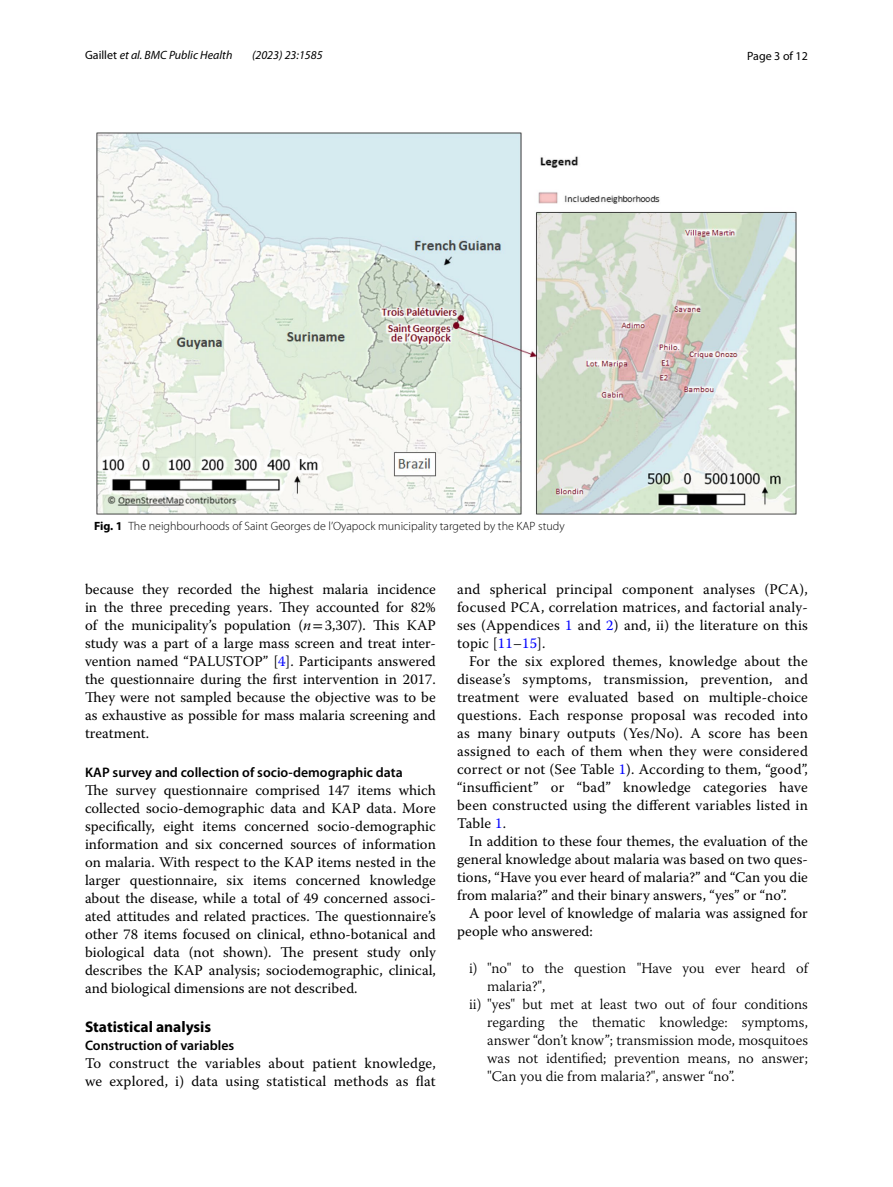
<style>
.page{position:relative;width:893px;height:1187px;background:#fff}
.page>*{position:absolute;margin:0;border:0;box-sizing:border-box;transform-origin:0 0}
.t1{font:700 15.45px "Myriad Pro";color:#000}
.t2{font:14.7px/18px "Warnock Pro";letter-spacing:.01em;color:#000;text-align:justify}
.t3{font:300 14.7px "Warnock Pro";color:#000}
.t4{font:600 13.8px "Myriad Pro";color:#000}
.t5{font:300 12px "Myriad Pro";color:#000}
.t6{font:italic 12px "Myriad Pro";color:#000}
.t7{font:12px "Myriad Pro";color:#000}
.s1{font-style:normal}
.s2{font-weight:700}
.s3{font-style:italic}
.s4{font-family:"STIX"}
.s5{color:#00f}
</style>
<div class="page">
<img style="left:96px;top:133px;width:701px;height:381px">
<p class="t6" style="left:85px;top:48px;width:149px"><span class="s1">Gaillet</span> et al. BMC Public Health</p>
<p class="t6" style="left:252px;top:48px;width:72px">(2023) 23:1585</p>
<p class="t7" style="left:747px;top:48px;width:62px">Page 3 of 12</p>
<p class="t5" style="left:94px;top:519px;width:472px"><span class="s2">Fig. 1</span> The neighbourhoods of Saint Georges de l’Oyapock municipality targeted by the KAP study</p>
<p class="t2" style="left:85px;top:579px;width:352px">because they recorded the highest malaria incidence in the three preceding years. They accounted for 82% of the municipality’s population (<span class="s3">n</span><span class="s4">=</span>3,307). This KAP study was a part of a large mass screen and treat inter&shy;vention named “PALUSTOP” [<span class="s5">4</span>]. Participants answered the questionnaire during the first intervention in 2017.<br>They were not sampled because the objective was to be as exhaustive as possible for mass malaria screening and treatment.</p>
<p class="t4" style="left:85px;top:763px;width:319px">KAP survey and collection of socio‑demographic data</p>
<p class="t2" style="left:85px;top:780px;width:352px">The survey questionnaire comprised 147 items which collected socio-demographic data and KAP data. More specifically, eight items concerned socio-demographic information and six concerned sources of information on malaria. With respect to the KAP items nested in the larger questionnaire, six items concerned knowledge about the disease, while a total of 49 concerned associ&shy;ated attitudes and related practices. The questionnaire’s other 78 items focused on clinical, ethno-botanical and biological data (not shown). The present study only describes the KAP analysis; sociodemographic, clinical, and biological dimensions are not described.</p>
<p class="t1" style="left:85px;top:1016px;width:128px">Statistical analysis</p>
<p class="t4" style="left:85px;top:1036px;width:151px">Construction of variables</p>
<p class="t2" style="left:85px;top:1053px;width:352px">To construct the variables about patient knowledge, we explored, i) data using statistical methods as flat</p>
<p class="t2" style="left:457px;top:579px;width:352px">and spherical principal component analyses (PCA), focused PCA, correlation matrices, and factorial analy&shy;ses (Appendices <span class="s5">1</span> and <span class="s5">2</span>) and, ii) the literature on this topic [<span class="s5">11</span>–<span class="s5">15</span>].</p>
<p class="t2" style="left:457px;top:651px;width:352px;text-indent:12px">For the six explored themes, knowledge about the disease’s symptoms, transmission, prevention, and treatment were evaluated based on multiple-choice questions. Each response proposal was recoded into as many binary outputs (Yes/No). A score has been assigned to each of them when they were considered correct or not (See Table <span class="s5">1</span>). According to them, “good”, “insufficient” or “bad” knowledge categories have been constructed using the different variables listed in Table <span class="s5">1</span>.</p>
<p class="t2" style="left:457px;top:831px;width:352px;text-indent:12px">In addition to these four themes, the evaluation of the general knowledge about malaria was based on two ques&shy;tions, “Have you ever heard of malaria?” and “Can you die from malaria?” and their binary answers, “yes” or “no”.</p>
<p class="t2" style="left:457px;top:903px;width:352px;text-indent:12px">A poor level of knowledge of malaria was assigned for people who answered:</p>
<p class="t3" style="left:469px;top:959px;width:340px">i) "no" to the question "Have you ever heard of</p>
<p class="t3" style="left:487px;top:977px;width:60px">malaria?",</p>
<p class="t3" style="left:469px;top:995px;width:340px">ii) "yes" but met at least two out of four conditions</p>
<p class="t3" style="left:487px;top:1013px;width:322px">regarding the thematic knowledge: symptoms,</p>
<p class="t3" style="left:487px;top:1031px;width:322px">answer “don’t know”; transmission mode, mosquitoes</p>
<p class="t3" style="left:487px;top:1049px;width:322px">was not identified; prevention means, no answer;</p>
<p class="t3" style="left:487px;top:1067px;width:249px">"Can you die from malaria?", answer “no”.</p>
</div>
